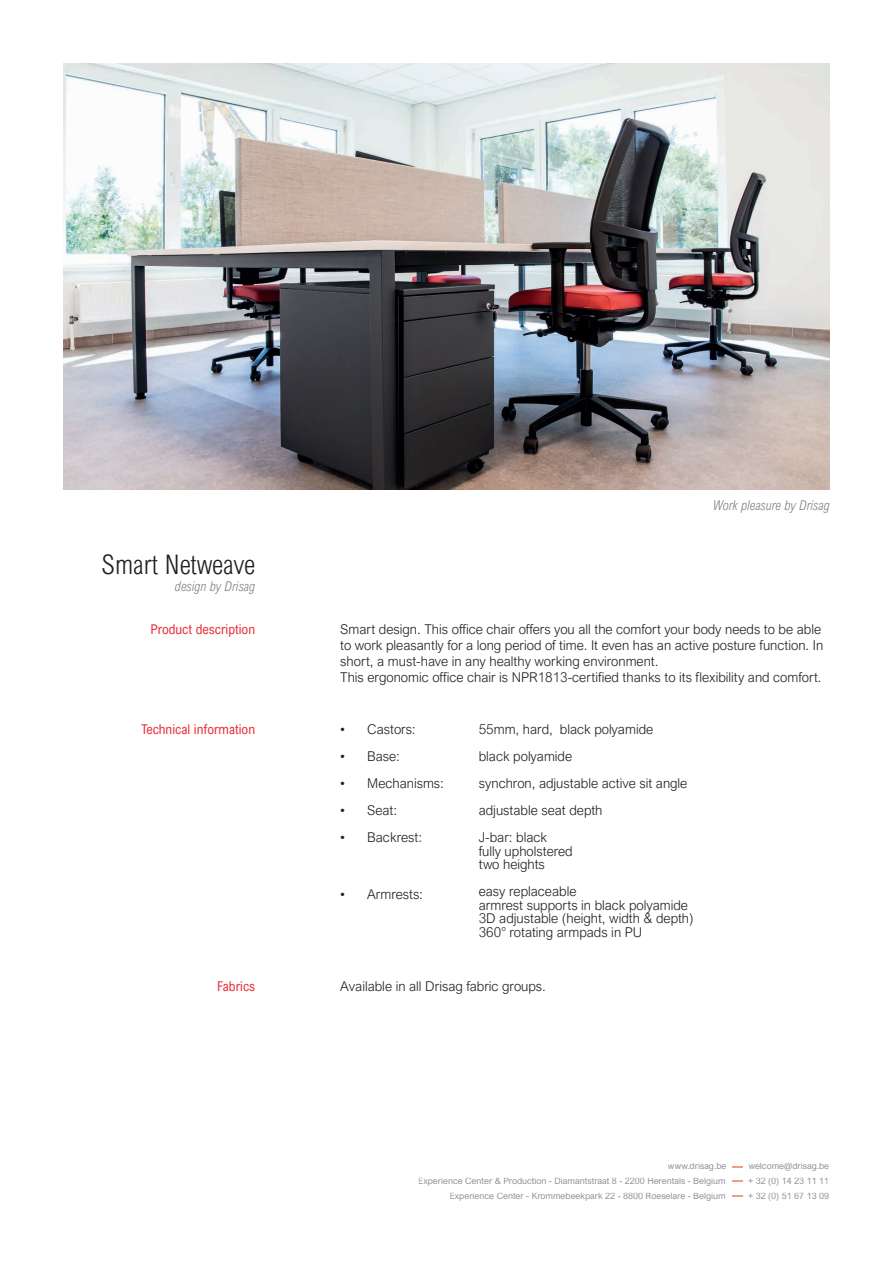
<style>
.page{position:relative;width:893px;height:1263px;background:#fff}
.page>*{position:absolute;margin:0;border:0;box-sizing:border-box;transform-origin:0 0}
.t1{font:300 27px "Arial Nova Cond";color:#231f20}
.t2{font:300 13.5px/27px "Arial Nova";color:#231f20}
.t3{font:13.5px "Arial Nova Cond";color:#ea3037}
.t4{font:italic 300 13.5px "Arial Nova Cond";color:#808285}
.t5{font:9px "Arial Nova";color:#939598}
</style>
<div class="page">
<svg style="left:732px;top:1195px;width:11px;height:2px"></svg>
<svg style="left:732px;top:1180px;width:11px;height:2px"></svg>
<svg style="left:732px;top:1166px;width:11px;height:2px"></svg>
<img style="left:64px;top:64px;width:765px;height:425px">
<p class="t4" style="left:713px;top:497px;width:118px">Work pleasure by Drisag</p>
<h1 class="t1" style="left:102px;top:548px;width:155px">Smart Netweave</h1>
<p class="t4" style="left:175px;top:578px;width:82px">design by Drisag</p>
<p class="t3" style="left:150px;top:620px;width:106px">Product description</p>
<p class="t3" style="left:141px;top:721px;width:116px">Technical information</p>
<p class="t2" style="left:340px;top:621px;width:485px;line-height:16.2px">Smart design. This office chair offers you all the comfort your body needs to be able to work pleasantly for a long period of time. It even has an active posture function. In short, a must-have in any healthy working environment.<br>This ergonomic office chair is NPR1813-certified thanks to its flexibility and comfort.</p>
<p class="t2" style="left:340px;top:716px;width:77px">• Castors:</p>
<p class="t2" style="left:340px;top:743px;width:61px">• Base:</p>
<p class="t2" style="left:340px;top:770px;width:105px">• Mechanisms:</p>
<p class="t2" style="left:340px;top:797px;width:59px">• Seat:</p>
<p class="t2" style="left:340px;top:824px;width:84px">• Backrest:</p>
<p class="t2" style="left:479px;top:716px;width:210px">55mm, hard, black polyamide black polyamide<br>synchron, adjustable active sit angle adjustable seat depth<br>J-bar: black</p>
<p class="t2" style="left:479px;top:844px;width:95px;line-height:13.5px">fully upholstered two heights</p>
<p class="t2" style="left:479px;top:885px;width:216px;line-height:13.5px">easy replaceable<br>armrest supports in black polyamide<br>3D adjustable (height, width &amp; depth)<br>360° rotating armpads in PU</p>
<p class="t2" style="left:340px;top:881px;width:84px">• Armrests:</p>
<p class="t3" style="left:217px;top:978px;width:39px">Fabrics</p>
<p class="t2" style="left:340px;top:973px;width:207px">Available in all Drisag fabric groups.</p>
<p class="t5" style="left:668px;top:1161px;width:60px">www.drisag.be</p>
<p class="t5" style="left:749px;top:1161px;width:82px">welcome@drisag.be</p>
<p class="t5" style="left:418px;top:1176px;width:309px">Experience Center &amp; Production - Diamantstraat 8 - 2200 Herentals - Belgium</p>
<p class="t5" style="left:748px;top:1176px;width:83px">+ 32 (0) 14 23 11 11</p>
<p class="t5" style="left:449px;top:1191px;width:278px">Experience Center - Krommebeekpark 22 - 8800 Roeselare - Belgium</p>
<p class="t5" style="left:748px;top:1191px;width:83px">+ 32 (0) 51 67 13 09</p>
</div>
